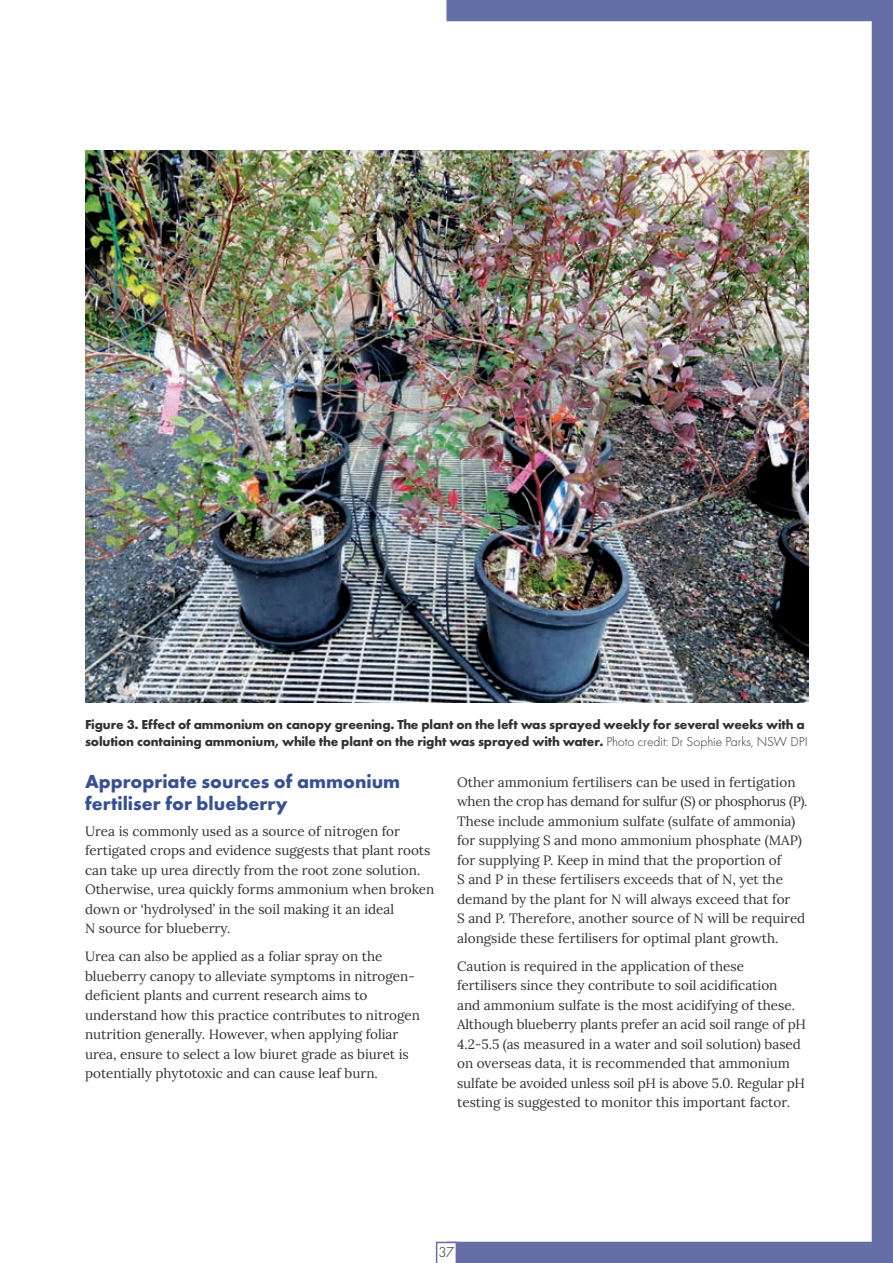
<style>
.page{position:relative;width:893px;height:1263px;background:#fff}
.page>*{position:absolute;margin:0;border:0;box-sizing:border-box;transform-origin:0 0}
.t1{font:700 19.5px/21.8px "Futura PT";color:#375091}
.t2{font:300 15px "Futura PT";color:#231f20}
.t3{font:13.5px/19.5px "Lora";color:#323031}
.t4{font:700 13.5px/16.5px "Futura PT";letter-spacing:-.01em;color:#323031}
.s1{font-weight:300}
</style>
<div class="page">
<img style="left:85px;top:151px;width:361px;height:551px">
<img style="left:446px;top:0;width:447px;height:1263px">
<svg style="left:436px;top:1242px;width:21px;height:21px"></svg>
<p class="t4" style="left:85px;top:716px;width:724px">Figure 3. Effect of ammonium on canopy greening. The plant on the left was sprayed weekly for several weeks with a solution containing ammonium, while the plant on the right was sprayed with water. <span class="s1">Photo credit: Dr Sophie Parks, NSW DPI</span></p>
<h1 class="t1" style="left:85px;top:770px;width:317px">Appropriate sources of ammonium fertiliser for blueberry</h1>
<p class="t3" style="left:85px;top:820px;width:351px">Urea is commonly used as a source of nitrogen for fertigated crops and evidence suggests that plant roots can take up urea directly from the root zone solution.<br>Otherwise, urea quickly forms ammonium when broken down or ‘hydrolysed’ in the soil making it an ideal<br>N source for blueberry.</p>
<p class="t3" style="left:85px;top:946px;width:336px">Urea can also be applied as a foliar spray on the blueberry canopy to alleviate symptoms in nitrogen&shy;deficient plants and current research aims to understand how this practice contributes to nitrogen nutrition generally. However, when applying foliar urea, ensure to select a low biuret grade as biuret is potentially phytotoxic and can cause leaf burn.</p>
<p class="t3" style="left:457px;top:771px;width:352px">Other ammonium fertilisers can be used in fertigation when the crop has demand for sulfur (S) or phosphorus (P).<br>These include ammonium sulfate (sulfate of ammonia) for supplying S and mono ammonium phosphate (MAP) for supplying P. Keep in mind that the proportion of<br>S and P in these fertilisers exceeds that of N, yet the demand by the plant for N will always exceed that for<br>S and P. Therefore, another source of N will be required alongside these fertilisers for optimal plant growth.</p>
<p class="t3" style="left:457px;top:955px;width:350px">Caution is required in the application of these fertilisers since they contribute to soil acidification<br>and ammonium sulfate is the most acidifying of these.<br>Although blueberry plants prefer an acid soil range of pH 4.2-5.5 (as measured in a water and soil solution) based on overseas data, it is recommended that ammonium sulfate be avoided unless soil pH is above 5.0. Regular pH testing is suggested to monitor this important factor.</p>
<p class="t2" style="left:439px;top:1243px;width:17px">37</p>
</div>
